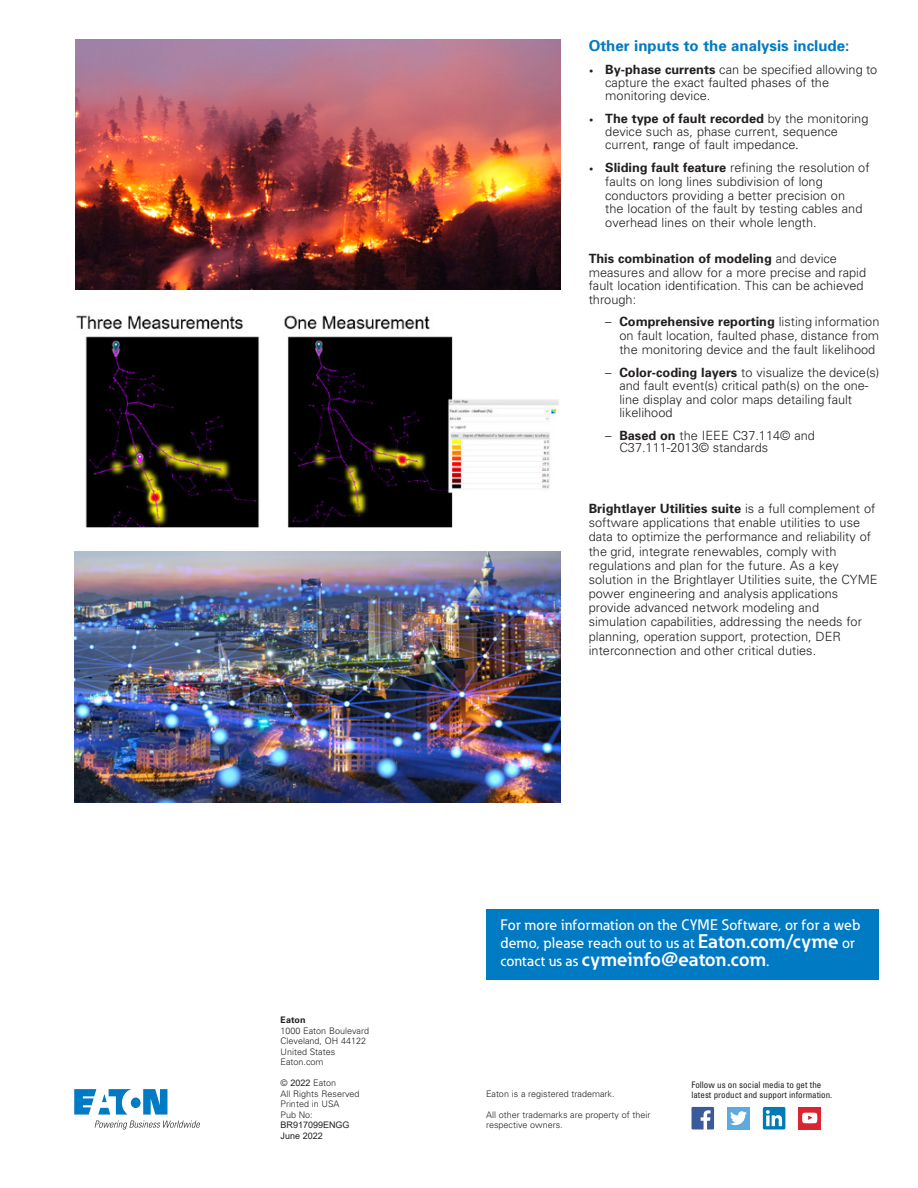
<style>
.page{position:relative;width:918px;height:1188px;background:#fff}
.page>*{position:absolute;margin:0;border:0;box-sizing:border-box;transform-origin:0 0}
._13_Contact_CTA_Eato{font:700 19.5px "Eaton";color:#fff}
._13_Contact_CTA_Eato-2{font:500 15px/18px "Eaton";letter-spacing:.02em;color:#fff}
._01_Overview__11_pt{font:700 15px "Univers";color:#007ac2}
._01_Overview__11_pt-2{font:300 12.75px/14.2px "Univers";color:#231f20}
.Backpage_Copyright_a{font:300 9px/10.5px "Univers";color:#231f20}
._09_Backpage_Body{font:300 9px/10.5px "Univers";color:#231f20}
._09_Social_Media_Tex{font:condensed 9px "Univers";color:#231f20}
.Backpage_Copyright_a-2{font:700 9px "Univers";color:#231f20}
.s1{font-family:"Arial";font-weight:400}
.s2{font-stretch:condensed;font-size:8.25px}
.s3{font-weight:700}
.s4{font-family:"Tahoma";font-weight:400}
.s5{font-family:"Minion Pro";font-weight:400}
.s6{font-weight:700;font-size:19.5px}
.s7{font-weight:500;font-size:15px}
.s8{font-size:15px}
</style>
<div class="page">
<div style="left:799px;top:1107px;width:22px;height:22px;background:#da2431"></div>
<div style="left:727px;top:1107px;width:23px;height:22px;background:#5ea9dd"></div>
<svg style="left:692px;top:1107px;width:22px;height:22px"></svg>
<svg style="left:730px;top:1111px;width:17px;height:14px"></svg>
<div style="left:763px;top:1107px;width:22px;height:22px;background:#007bb6;border-radius:2px"></div>
<svg style="left:766px;top:1110px;width:16px;height:16px"></svg>
<svg style="left:802px;top:1113px;width:15px;height:10px"></svg>
<div style="left:486px;top:909px;width:393px;height:71px;background:#007ac2"></div>
<img style="left:76px;top:39px;width:485px;height:251px">
<img style="left:74px;top:551px;width:487px;height:251px">
<img style="left:76px;top:315px;width:483px;height:213px">
<svg style="left:74px;top:1089px;width:93px;height:26px"></svg>
<svg style="left:95px;top:1121px;width:105px;height:9px"></svg>
<p class="Backpage_Copyright_a-2" style="left:281px;top:1015px;width:27px">Eaton</p>
<p class="Backpage_Copyright_a" style="left:281px;top:1025px;width:90px">1000 Eaton Boulevard</p>
<p class="Backpage_Copyright_a" style="left:281px;top:1036px;width:87px">Cleveland, OH 44122</p>
<p class="Backpage_Copyright_a" style="left:281px;top:1046px;width:56px">United States<br>Eaton.com</p>
<p class="Backpage_Copyright_a" style="left:281px;top:1078px;width:81px">© <span class="s1">2022</span> Eaton<br>All Rights Reserved<br>Printed in USA<br>Pub No:<br><span class="s1">BR917099ENGG<br>June</span> <span class="s1">2022</span></p>
<p class="_01_Overview__11_pt" style="left:589px;top:37px;width:262px">Other inputs to the analysis include:</p>
<p class="_01_Overview__11_pt-2" style="left:605px;top:63px;width:274px;line-height:13px;text-indent:-16px"><span class="s2">•</span> <span class="s3">By-phase currents</span> can be specified allowing to capture the exact faulted phases of the monitoring device.</p>
<p class="_01_Overview__11_pt-2" style="left:605px;top:111px;width:265px;line-height:13.4px;text-indent:-16px"><span class="s2">•</span> <span class="s3">The type of fault recorded</span> by the monitoring device such as, phase current, sequence current, <span class="s4">r</span>ange of fault impedance<span class="s5">.</span></p>
<p class="_01_Overview__11_pt-2" style="left:605px;top:161px;width:266px;line-height:13.6px;text-indent:-16px"><span class="s2">•</span> <span class="s3">Sliding fault feature</span> refining the resolution of faults on long lines subdivision of long conductors providing a better precision on<br>the location of the fault by testing cables and overhead lines on their whole length.</p>
<p class="_01_Overview__11_pt-2" style="left:589px;top:252px;width:279px;line-height:13.5px"><span class="s3">This combination of modeling</span> and device measures and allow for a more precise and rapid fault location identification. This can be achieved through:</p>
<p class="_01_Overview__11_pt-2" style="left:619px;top:315px;width:262px;line-height:13.6px;text-align:justify;text-indent:-14px">– <span class="s3">Comprehensive reporting</span> listing information on fault location, faulted phase, distance from the monitoring device and the fault likelihood</p>
<p class="_01_Overview__11_pt-2" style="left:619px;top:365px;width:262px;line-height:13.5px;text-indent:-14px">– <span class="s3">Color-coding layers</span> to visualize the device(s) and fault event(s) critical path(s) on the one&shy;line display and color maps detailing fault likelihood</p>
<p class="_01_Overview__11_pt-2" style="left:619px;top:429px;width:197px;line-height:12.6px;text-indent:-14px">– <span class="s3">Based on</span> the IEEE C37.114© and<br>C37.111-2013© standards</p>
<p class="_01_Overview__11_pt-2" style="left:589px;top:501px;width:290px"><span class="s3">Brightlayer Utilities suite</span> is a full complement of software applications that enable utilities to use data to optimize the performance and reliability of the grid, integrate renewables, comply with regulations and plan for the future. As a key solution in the Brightlayer Utilities suite, the CYME power engineering and analysis applications provide advanced network modeling and simulation capabilities, addressing the needs for planning, operation support, protection, DER interconnection and other critical duties.</p>
<p class="_13_Contact_CTA_Eato-2" style="left:500px;top:916px;width:361px">For more information on the CYME Software, or for a web demo, please reach out to us at <span class="s6">Eaton.com/cyme</span> or</p>
<p class="_13_Contact_CTA_Eato" style="left:500px;top:947px;width:271px"><span class="s7">contact us as</span> cymeinfo@eaton.com<span class="s8">.</span></p>
<p class="_09_Social_Media_Tex" style="left:692px;top:1079px;width:131px">Follow us on social media to get the</p>
<p class="_09_Backpage_Body" style="left:486px;top:1088px;width:130px">Eaton is a registered trademark.</p>
<p class="_09_Social_Media_Tex" style="left:692px;top:1089px;width:142px">latest product and support information.</p>
<p class="_09_Backpage_Body" style="left:486px;top:1109px;width:166px">All other trademarks are property of their respective owners.</p>
</div>
